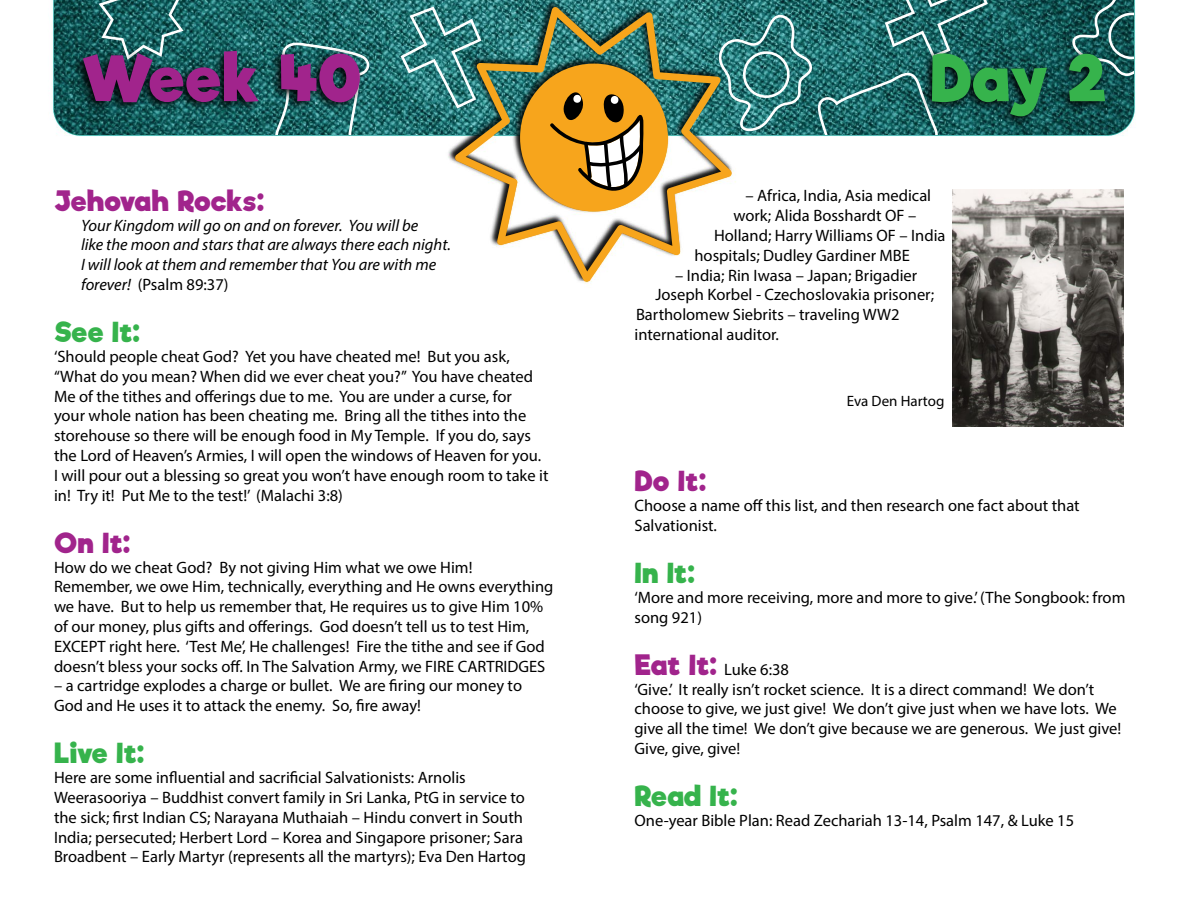
<style>
.page{position:relative;width:1188px;height:918px;background:#fff}
.page>*{position:absolute;margin:0;border:0;box-sizing:border-box;transform-origin:0 0}
.t1{font:700 61.5px "Riffic";letter-spacing:-.01em;color:#a1248c}
.t2{font:700 61.5px "Riffic";color:#36b34c}
.t3{font:700 27px "Riffic";letter-spacing:-.01em;color:#36b34c}
.t4{font:700 27px "Riffic";letter-spacing:-.015em;color:#a1248c}
.t5{font:16.5px/19.8px "Myriad Pro";color:#000}
.t6{font:italic 16.5px/19.8px "Myriad Pro";color:#000}
.t7{font:15px "Myriad Pro";color:#000}
.s1{font-style:normal}
.s2{font-family:"Riffic";font-weight:700;font-size:27px;color:#a1248c}
</style>
<div class="page">
<img style="left:54px;top:0;width:1080px;height:135px">
<svg style="left:99px;top:0;width:85px;height:47px;background:#2e6f6e"></svg>
<svg style="left:275px;top:43px;width:95px;height:92px;background:#327777"></svg>
<svg style="left:401px;top:7px;width:44px;height:102px;background:#3f8686"></svg>
<svg style="left:735px;top:0;width:253px;height:135px;background:#317777"></svg>
<svg style="left:1072px;top:0;width:62px;height:76px;background:#2f6666"></svg>
<img style="left:445px;top:0;width:290px;height:176px">
<svg style="left:455px;top:7px;width:277px;height:274px"></svg>
<svg style="left:549px;top:79px;width:95px;height:114px;background:#c6923a"></svg>
<div style="left:72px;top:47px;width:292px;height:67px;background:#000;opacity:.95"></div>
<div style="left:921px;top:48px;width:189px;height:80px;background:#000;opacity:.95"></div>
<img style="left:953px;top:189px;width:170px;height:238px">
<p class="t1" style="left:81px;top:40px;width:282px">Week 40</p>
<p class="t2" style="left:930px;top:40px;width:178px">Day 2</p>
<p class="t4" style="left:54px;top:184px;width:212px">Jehovah Rocks:</p>
<p class="t6" style="left:81px;top:215px;width:372px">Your Kingdom will go on and on forever. You will be<br>like the moon and stars that are always there each night.<br>I will look at them and remember that You are with me forever! <span class="s1">(Psalm 89:37)</span></p>
<p class="t3" style="left:54px;top:315px;width:88px">See It:</p>
<p class="t5" style="left:54px;top:346px;width:496px">‘Should people cheat God? Yet you have cheated me! But you ask, “What do you mean? When did we ever cheat you?” You have cheated Me of the tithes and offerings due to me. You are under a curse, for<br>your whole nation has been cheating me. Bring all the tithes into the storehouse so there will be enough food in My Temple. If you do, says the Lord of Heaven’s Armies, I will open the windows of Heaven for you.<br>I will pour out a blessing so great you won’t have enough room to take it in! Try it! Put Me to the test!’ (Malachi 3:8)</p>
<p class="t4" style="left:54px;top:526px;width:78px">On It:</p>
<p class="t5" style="left:54px;top:557px;width:501px">How do we cheat God? By not giving Him what we owe Him!<br>Remember, we owe Him, technically, everything and He owns everything we have. But to help us remember that, He requires us to give Him 10% of our money, plus gifts and offerings. God doesn’t tell us to test Him, EXCEPT right here. ‘Test Me’, He challenges! Fire the tithe and see if God doesn’t bless your socks off. In The Salvation Army, we FIRE CARTRIDGES</p>
<p class="t5" style="left:54px;top:676px;width:470px">– a cartridge explodes a charge or bullet. We are firing our money to<br>God and He uses it to attack the enemy. So, fire away!</p>
<p class="t3" style="left:54px;top:737px;width:92px">Live It:</p>
<p class="t5" style="left:54px;top:767px;width:473px">Here are some influential and sacrificial Salvationists: Arnolis Weerasooriya – Buddhist convert family in Sri Lanka, PtG in service to the sick; first Indian CS; Narayana Muthaiah – Hindu convert in South India; persecuted; Herbert Lord – Korea and Singapore prisoner; Sara Broadbent – Early Martyr (represents all the martyrs); Eva Den Hartog</p>
<p class="t5" style="left:746px;top:186px;width:187px">– Africa, India, Asia medical</p>
<p class="t5" style="left:734px;top:205px;width:184px">work; Alida Bosshardt OF –</p>
<p class="t5" style="left:714px;top:225px;width:233px">Holland; Harry Williams OF – India</p>
<p class="t5" style="left:694px;top:245px;width:217px">hospitals; Dudley Gardiner MBE</p>
<p class="t5" style="left:675px;top:265px;width:244px">– India; Rin Iwasa – Japan; Brigadier</p>
<p class="t5" style="left:656px;top:285px;width:280px">Joseph Korbel - Czechoslovakia prisoner;</p>
<p class="t5" style="left:636px;top:304px;width:265px">Bartholomew Siebrits – traveling WW2</p>
<p class="t5" style="left:634px;top:324px;width:146px">international auditor.</p>
<p class="t7" style="left:847px;top:392px;width:99px">Eva Den Hartog</p>
<p class="t4" style="left:634px;top:464px;width:73px">Do It:</p>
<p class="t5" style="left:634px;top:495px;width:447px">Choose a name off this list, and then research one fact about that<br>Salvationist.</p>
<p class="t3" style="left:634px;top:556px;width:62px">In It:</p>
<p class="t5" style="left:634px;top:587px;width:492px">‘More and more receiving, more and more to give.’ (The Songbook: from song 921)</p>
<p class="t5" style="left:634px;top:659px;width:156px"><span class="s2">Eat It:</span> Luke 6:38</p>
<p class="t5" style="left:634px;top:679px;width:488px">‘Give.’ It really isn’t rocket science. It is a direct command! We don’t choose to give, we just give! We don’t give just when we have lots. We give all the time! We don’t give because we are generous. We just give!<br>Give, give, give!</p>
<p class="t3" style="left:634px;top:779px;width:105px">Read It:</p>
<p class="t5" style="left:634px;top:810px;width:441px">One-year Bible Plan: Read Zechariah 13-14, Psalm 147, &amp; Luke 15</p>
</div>
